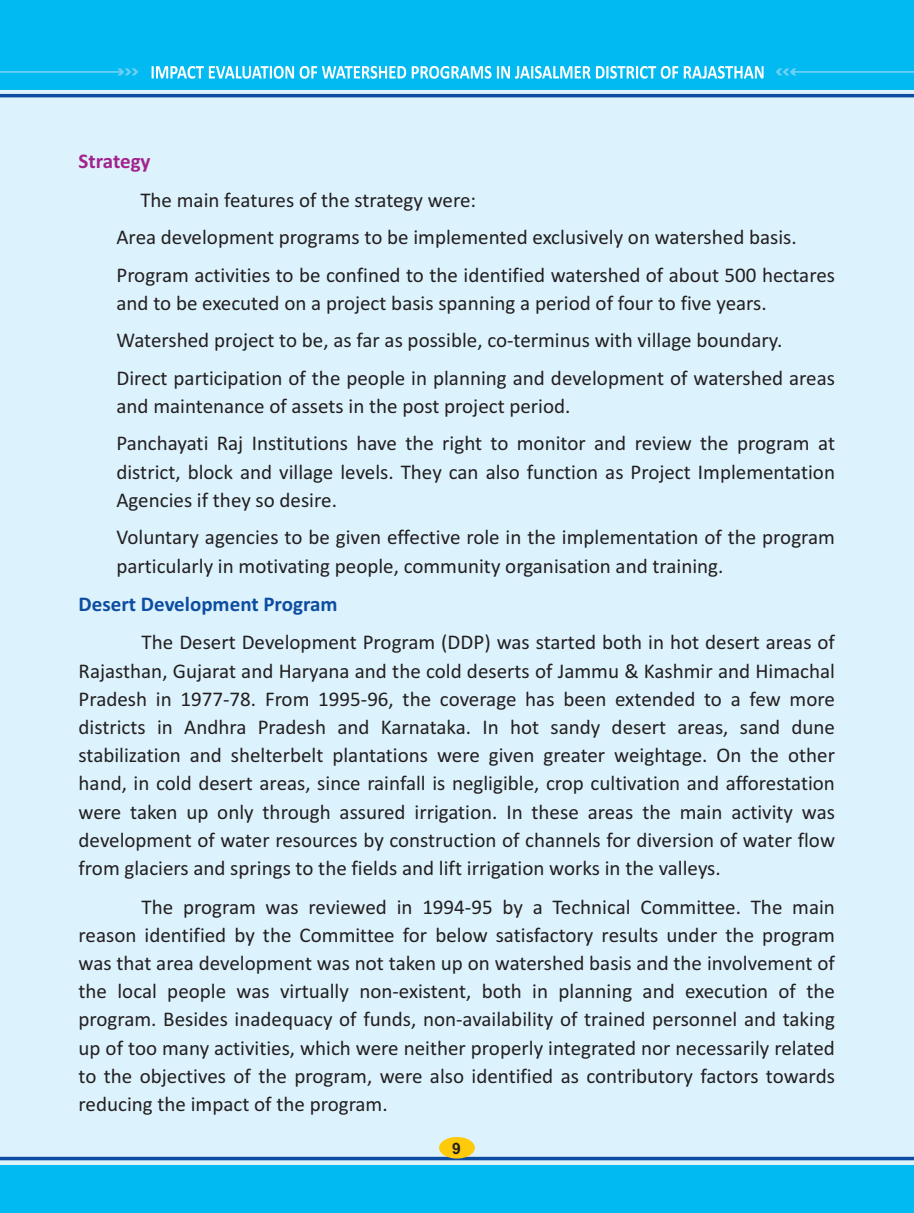
<style>
.page{position:relative;width:914px;height:1213px;background:#dcf2fc}
.page>*{position:absolute;margin:0;border:0;box-sizing:border-box;transform-origin:0 0}
.t1{font:21px/28.2px "Calibri";color:#231f20}
.t2{font:700 21px "Calibri";color:#0d4da1}
.t3{font:700 21px "Calibri";color:#a2238e}
.t4{font:700 15.75px "Arial";color:#231f20}
</style>
<div class="page">
<div style="left:0;top:1165px;width:914px;height:48px;background:#00baf1"></div>
<hr style="left:0;top:1157px;width:914px;height:3px;background:#0d4da1">
<div style="left:439px;top:1137px;width:36px;height:21px;background:#feca0a;border-radius:50%"></div>
<div style="left:0;top:0;width:914px;height:90px;background:#00baf1"></div>
<hr style="left:0;top:94px;width:914px;height:3px;background:#0d4da1">
<svg style="left:0;top:68px;width:138px;height:7px"></svg>
<svg style="left:775px;top:68px;width:139px;height:7px"></svg>
<svg style="left:151px;top:66px;width:612px;height:13px"></svg>
<p class="t3" style="left:79px;top:153px;width:73px">Strategy</p>
<p class="t1" style="left:116px;top:183px;width:720px;line-height:37.4px;text-indent:24px">The main features of the strategy were:<br>Area development programs to be implemented exclusively on watershed basis.<br>Program activities to be confined to the identified watershed of about 500 hectares</p>
<p class="t1" style="left:116px;top:286px;width:720px;line-height:37.4px">and to be executed on a project basis spanning a period of four to five years.<br>Watershed project to be, as far as possible, co-terminus with village boundary.<br>Direct participation of the people in planning and development of watershed areas</p>
<p class="t1" style="left:116px;top:389px;width:720px;line-height:37.4px">and maintenance of assets in the post project period.<br>Panchayati Raj Institutions have the right to monitor and review the program at</p>
<p class="t1" style="left:116px;top:459px;width:720px">district, block and village levels. They can also function as Project Implementation<br>Agencies if they so desire.</p>
<p class="t1" style="left:116px;top:525px;width:720px">Voluntary agencies to be given effective role in the implementation of the program particularly in motivating people, community organisation and training.</p>
<p class="t2" style="left:78px;top:595px;width:260px">Desert Development Program</p>
<p class="t1" style="left:79px;top:630px;width:758px;text-align:justify;text-indent:63px">The Desert Development Program (DDP) was started both in hot desert areas of Rajasthan, Gujarat and Haryana and the cold deserts of Jammu &amp; Kashmir and Himachal Pradesh in 1977-78. From 1995-96, the coverage has been extended to a few more districts in Andhra Pradesh and Karnataka. In hot sandy desert areas, sand dune stabilization and shelterbelt plantations were given greater weightage. On the other hand, in cold desert areas, since rainfall is negligible, crop cultivation and afforestation were taken up only through assured irrigation. In these areas the main activity was development of water resources by construction of channels for diversion of water flow from glaciers and springs to the fields and lift irrigation works in the valleys.</p>
<p class="t1" style="left:78px;top:894px;width:758px;text-align:justify;text-indent:63px">The program was reviewed in 1994-95 by a Technical Committee. The main reason identified by the Committee for below satisfactory results under the program was that area development was not taken up on watershed basis and the involvement of the local people was virtually non-existent, both in planning and execution of the program. Besides inadequacy of funds, non-availability of trained personnel and taking up of too many activities, which were neither properly integrated nor necessarily related to the objectives of the program, were also identified as contributory factors towards reducing the impact of the program.</p>
<p class="t4" style="left:452px;top:1142px;width:10px">9</p>
</div>
